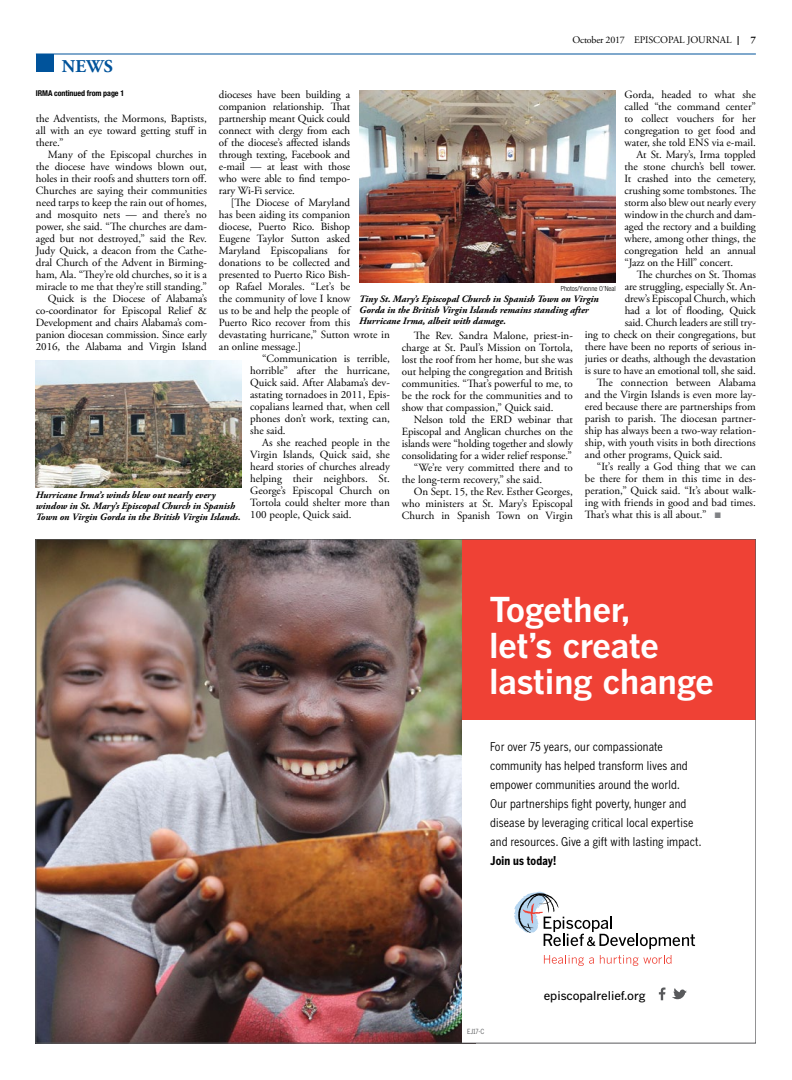
<style>
.page{position:relative;width:792px;height:1080px;background:#fff}
.page>*{position:absolute;margin:0;border:0;box-sizing:border-box;transform-origin:0 0}
.t1{font:700 34px/36px "Benton Gothic";letter-spacing:-.015em;color:#fff}
.t2{font:700 18px "Adobe Garamond Pro";color:#00539b}
.t3{font:condensed 12px/19px "Benton Gothic";letter-spacing:.01em;color:#000}
.t4{font:500 12px "Benton Gothic";color:#000}
.t5{font:700 condensed 12px "Benton Gothic";letter-spacing:.01em;color:#000}
.t6{font:11px/12px "Adobe Garamond Pro";color:#000;text-align:justify}
.t7{font:10px "Adobe Garamond Pro";letter-spacing:-.005em;color:#000}
.t8{font:700 10px "Adobe Garamond Pro";color:#000}
.t9{font:italic 700 9.8px/11px "Adobe Garamond Pro";color:#000}
.t10{font:700 condensed 8px "Helvetica Neue";letter-spacing:-.01em;color:#000}
.t11{font:300 condensed 7px "Helvetica Neue";color:#000}
.t12{font:condensed 7px "Benton Gothic";color:#58595b}
.s1{color:#808285}
</style>
<div class="page">
<div style="left:36px;top:54px;width:18px;height:18px;background:#00539b"></div>
<hr style="left:36px;top:54px;width:720px;height:1px;background:#00539b">
<img style="left:38px;top:541px;width:424px;height:500px">
<div style="left:462px;top:539px;width:294px;height:181px;background:#ef4135"></div>
<svg style="left:659px;top:988px;width:6px;height:12px"></svg>
<svg style="left:672px;top:988px;width:15px;height:12px"></svg>
<svg style="left:544px;top:955px;width:50px;height:11px"></svg>
<svg style="left:600px;top:955px;width:72px;height:11px"></svg>
<svg style="left:514px;top:892px;width:181px;height:57px"></svg>
<img style="left:359px;top:90px;width:257px;height:193px">
<img style="left:36px;top:360px;width:205px;height:128px">
<p class="t7" style="left:573px;top:34px;width:161px">October 2017 Episcopal Journal</p>
<p class="t8" style="left:751px;top:34px;width:7px">7</p>
<h2 class="t2" style="left:62px;top:56px;width:16px">NEW</h2>
<h2 class="t2" style="left:104px;top:56px;width:11px">S</h2>
<p class="t10" style="left:36px;top:88px;width:90px">Irma continued from page 1</p>
<p class="t6" style="left:219px;top:89px;width:133px">dioceses have been building a companion relationship. That partnership meant Quick could connect with clergy from each of the diocese’s affected islands through texting, Facebook and e-mail — at least with those who were able to find tempo&shy;rary Wi-Fi service.</p>
<p class="t6" style="left:219px;top:197px;width:173px;text-align:left;text-indent:12px">[The Diocese of Maryland<br>has been aiding its companion<br>diocese, Puerto Rico. Bishop<br>Eugene Taylor Sutton asked<br>Maryland Episcopalians for donations to be collected and presented to Puerto Rico Bish-<br>op Rafael Morales. “Let’s be<br>the community of love I know<br>us to be and help the people of<br>Puerto Rico recover from this devastating hurricane,” Sutton wrote in an online message.]</p>
<p class="t6" style="left:250px;top:353px;width:141px;text-indent:12px">“Communication is terrible, horrible” after the hurricane, Quick said. After Alabama’s dev&shy;astating tornadoes in 2011, Epis&shy;copalians learned that, when cell phones don’t work, texting can, she said.</p>
<p class="t6" style="left:250px;top:437px;width:141px;text-indent:12px">As she reached people in the Virgin Islands, Quick said, she heard stories of churches already helping their neighbors. St.<br>George’s Episcopal Church on Tortola could shelter more than 100 people, Quick said.</p>
<p class="t6" style="left:625px;top:89px;width:133px">Gorda, headed to what she</p>
<p class="t6" style="left:625px;top:101px;width:133px">called “the command center”</p>
<p class="t6" style="left:625px;top:113px;width:133px">to collect vouchers for her</p>
<p class="t6" style="left:625px;top:125px;width:133px">congregation to get food and</p>
<p class="t6" style="left:625px;top:137px;width:133px">water, she told ENS via e-mail.</p>
<p class="t6" style="left:637px;top:149px;width:121px">At St. Mary’s, Irma toppled</p>
<p class="t6" style="left:625px;top:161px;width:133px">the stone church’s bell tower.</p>
<p class="t6" style="left:625px;top:173px;width:133px">It crashed into the cemetery,</p>
<p class="t6" style="left:625px;top:185px;width:133px">crushing some tombstones. The</p>
<p class="t6" style="left:625px;top:197px;width:133px">storm also blew out nearly every</p>
<p class="t6" style="left:625px;top:209px;width:133px">window in the church and dam-</p>
<p class="t6" style="left:625px;top:221px;width:133px">aged the rectory and a building</p>
<p class="t6" style="left:625px;top:233px;width:133px">where, among other things, the</p>
<p class="t6" style="left:625px;top:245px;width:133px">congregation held an annual</p>
<p class="t6" style="left:625px;top:257px;width:110px">“Jazz on the Hill” concert.</p>
<p class="t6" style="left:637px;top:269px;width:121px">The churches on St. Thomas</p>
<p class="t6" style="left:625px;top:281px;width:133px">are struggling, especially St. An-</p>
<p class="t6" style="left:625px;top:293px;width:133px">drew’s Episcopal Church, which</p>
<p class="t6" style="left:625px;top:305px;width:133px">had a lot of flooding, Quick</p>
<p class="t6" style="left:625px;top:317px;width:133px">said. Church leaders are still try-</p>
<p class="t6" style="left:585px;top:329px;width:172px">ing to check on their congregations, but</p>
<p class="t6" style="left:585px;top:341px;width:173px">there have been no reports of serious in-</p>
<p class="t6" style="left:585px;top:353px;width:172px">juries or deaths, although the devastation</p>
<p class="t6" style="left:585px;top:365px;width:172px">is sure to have an emotional toll, she said.</p>
<p class="t6" style="left:597px;top:377px;width:160px">The connection between Alabama</p>
<p class="t6" style="left:585px;top:389px;width:172px">and the Virgin Islands is even more lay-</p>
<p class="t6" style="left:585px;top:401px;width:173px">ered because there are partnerships from</p>
<p class="t6" style="left:585px;top:413px;width:173px">parish to parish. The diocesan partner-</p>
<p class="t6" style="left:585px;top:425px;width:172px">ship has always been a two-way relation-</p>
<p class="t6" style="left:585px;top:437px;width:172px">ship, with youth visits in both directions</p>
<p class="t6" style="left:585px;top:449px;width:139px">and other programs, Quick said.</p>
<p class="t6" style="left:597px;top:461px;width:161px">“It’s really a God thing that we can</p>
<p class="t6" style="left:585px;top:473px;width:172px">be there for them in this time in des-</p>
<p class="t6" style="left:585px;top:485px;width:173px">peration,” Quick said. “It’s about walk-</p>
<p class="t6" style="left:585px;top:497px;width:172px">ing with friends in good and bad times.</p>
<p class="t6" style="left:585px;top:509px;width:137px">That’s what this is all about.” <span class="s1">■</span></p>
<p class="t6" style="left:36px;top:113px;width:173px">the Adventists, the Mormons, Baptists, all with an eye toward getting stuff in there.”</p>
<p class="t6" style="left:36px;top:149px;width:173px;text-align:right">Many of the Episcopal churches in the diocese have windows blown out, holes in their roofs and shutters torn off.<br>Churches are saying their communities need tarps to keep the rain out of homes, and mosquito nets — and there’s no power, she said. “The churches are dam&shy;aged but not destroyed,” said the Rev.<br>Judy Quick, a deacon from the Cathe&shy;dral Church of the Advent in Birming&shy;ham, Ala. “They’re old churches, so it is a miracle to me that they’re still standing.” Quick is the Diocese of Alabama’s co-coordinator for Episcopal Relief &amp; Development and chairs Alabama’s com&shy;panion diocesan commission. Since early 2016, the Alabama and Virgin Island</p>
<p class="t11" style="left:561px;top:284px;width:56px">Photos/Yvonne O’Neal</p>
<p class="t9" style="left:359px;top:293px;width:241px">Tiny St. Mary’s Episcopal Church in Spanish Town on Virgin<br>Gorda in the British Virgin Islands remains standing after<br>Hurricane Irma, albeit with damage.</p>
<p class="t6" style="left:402px;top:330px;width:173px;text-indent:12px">The Rev. Sandra Malone, priest-in&shy;charge at St. Paul’s Mission on Tortola, lost the roof from her home, but she was out helping the congregation and British communities. “That’s powerful to me, to be the rock for the communities and to show that compassion,” Quick said.</p>
<p class="t6" style="left:414px;top:414px;width:161px">Nelson told the ERD webinar that</p>
<p class="t6" style="left:402px;top:426px;width:172px">Episcopal and Anglican churches on the</p>
<p class="t6" style="left:402px;top:438px;width:173px">islands were “holding together and slowly</p>
<p class="t6" style="left:402px;top:450px;width:171px">consolidating for a wider relief response.”</p>
<p class="t6" style="left:414px;top:462px;width:161px">“We’re very committed there and to</p>
<p class="t6" style="left:402px;top:474px;width:142px">the long-term recovery,” she said.</p>
<p class="t6" style="left:414px;top:486px;width:160px">On Sept. 15, the Rev. Esther Georges,</p>
<p class="t6" style="left:402px;top:498px;width:172px">who ministers at St. Mary’s Episcopal</p>
<p class="t6" style="left:402px;top:510px;width:172px">Church in Spanish Town on Virgin</p>
<p class="t9" style="left:36px;top:490px;width:206px">Hurricane Irma’s winds blew out nearly every window in St. Mary’s Episcopal Church in Spanish<br>Town on Virgin Gorda in the British Virgin Islands.</p>
<h1 class="t1" style="left:489px;top:591px;width:226px">Together,<br>let’s create lasting change</h1>
<p class="t3" style="left:490px;top:737px;width:213px">For over 75 years, our compassionate community has helped transform lives and empower communities around the world.<br>Our partnerships fight poverty, hunger and disease by leveraging critical local expertise and resources. Give a gift with lasting impact.</p>
<p class="t5" style="left:490px;top:853px;width:68px">Join us today!</p>
<p class="t12" style="left:467px;top:1027px;width:19px">EJ17-C</p>
<p class="t4" style="left:544px;top:989px;width:103px">episcopalrelief.org</p>
</div>
